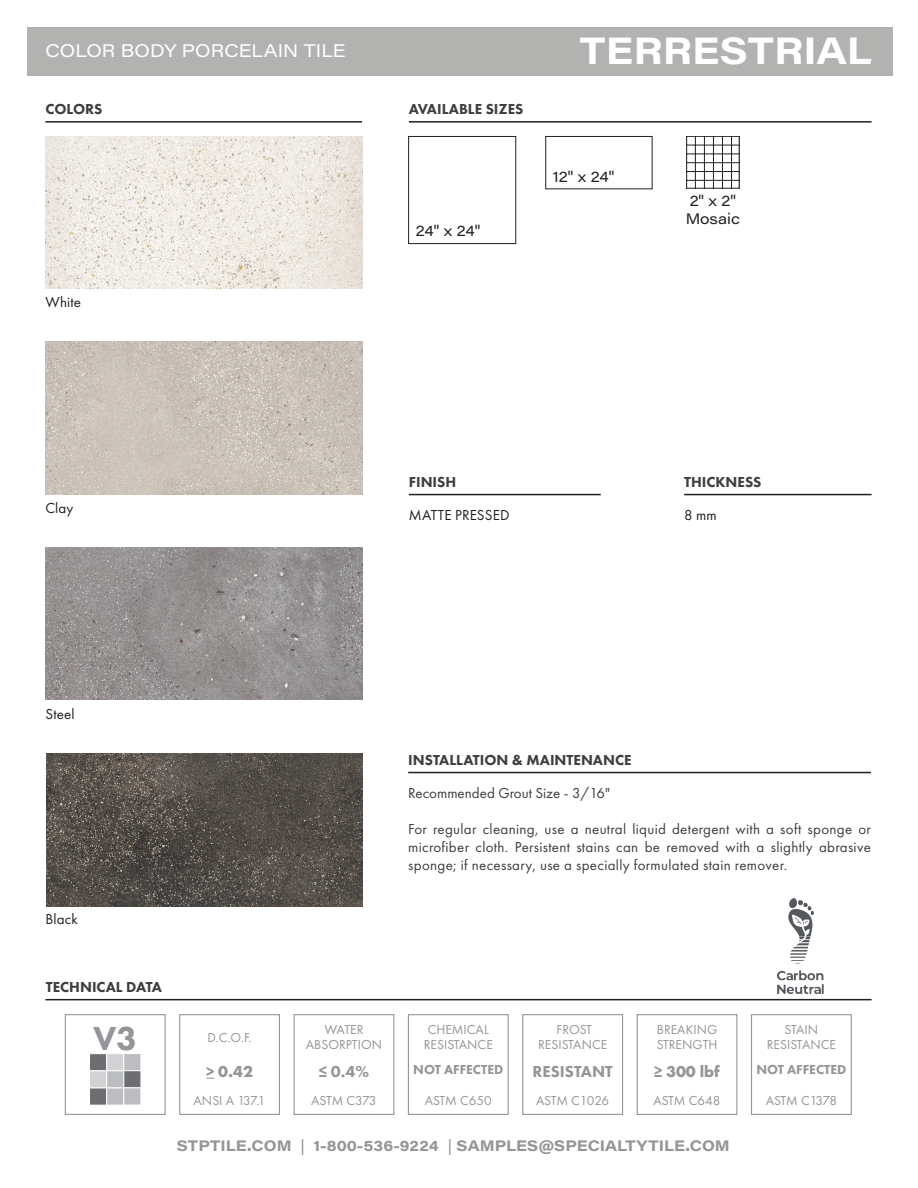
<style>
.page{position:relative;width:918px;height:1188px;background:#fff}
.page>*{position:absolute;margin:0;border:0;box-sizing:border-box;transform-origin:0 0}
.t1{font:700 37.5px "Acumin Pro Wide";letter-spacing:.005em;color:#fff}
.t2{font:800 34.5px "Futura PT";color:#939598}
.t3{font:18px "Acumin Pro Wide";letter-spacing:.005em;color:#fff}
.t4{font:800 16.5px "Futura PT";color:#939598}
.t5{font:700 16.5px "Futura PT";color:#939598}
.t6{font:15px/18px "Futura PT";letter-spacing:.02em;color:#3e3e3f;text-align:justify}
.t7{font:800 15px "Futura PT";color:#3e3e3f}
.t8{font:700 15px "Acumin Pro Wide";color:#939596}
.t9{font:15px "Futura PT";letter-spacing:.01em;color:#231f20}
.t10{font:15px "Futura PT";color:#3e3e3f}
.t11{font:15px "Acumin Pro Wide";color:#231f20}
.t12{font:13.5px "Futura PT";color:#939598}
.t13{font:800 13.5px "Futura PT";color:#939598}
.t14{font:13.5px "Futura PT";letter-spacing:-.04em;color:#939598}
.t15{font:13.5px "Futura PT";letter-spacing:-.025em;color:#939598}
.s1{font-weight:700}
.s2{font-weight:400}
</style>
<div class="page">
<hr style="left:45px;top:121px;width:317px;height:2px;background:#231f20">
<hr style="left:408px;top:772px;width:463px;height:1px;background:#231f20">
<hr style="left:684px;top:494px;width:188px;height:1px;background:#231f20">
<hr style="left:409px;top:494px;width:192px;height:1px;background:#231f20">
<div style="left:27px;top:27px;width:865px;height:49px;background:#b2b2b1"></div>
<img style="left:45px;top:136px;width:317px;height:153px">
<img style="left:45px;top:342px;width:317px;height:153px">
<img style="left:46px;top:754px;width:316px;height:152px">
<hr style="left:45px;top:999px;width:827px;height:1px;background:#231f20">
<div style="left:179px;top:1014px;width:101px;height:101px;border:1px solid #939598"></div>
<div style="left:294px;top:1014px;width:100px;height:101px;border:1px solid #939598"></div>
<div style="left:408px;top:1014px;width:101px;height:101px;border:1px solid #939598"></div>
<div style="left:522px;top:1014px;width:101px;height:101px;border:1px solid #939598"></div>
<div style="left:637px;top:1014px;width:100px;height:101px;border:1px solid #939598"></div>
<div style="left:751px;top:1014px;width:101px;height:101px;border:1px solid #939598"></div>
<div style="left:65px;top:1014px;width:101px;height:101px;border:1px solid #939598"></div>
<div style="left:89px;top:1053px;width:18px;height:18px;background:#6d6e71;border:1px solid #fff"></div>
<div style="left:106px;top:1053px;width:18px;height:18px;background:#d1d2d4;border:1px solid #fff"></div>
<div style="left:123px;top:1053px;width:18px;height:18px;background:#bcbdc0;border:1px solid #fff"></div>
<div style="left:89px;top:1070px;width:18px;height:18px;background:#d1d2d4;border:1px solid #fff"></div>
<div style="left:106px;top:1070px;width:18px;height:18px;background:#bcbdc0;border:1px solid #fff"></div>
<div style="left:123px;top:1070px;width:18px;height:18px;background:#6d6e71;border:1px solid #fff"></div>
<div style="left:89px;top:1088px;width:18px;height:18px;background:#6d6e71;border:1px solid #fff"></div>
<div style="left:106px;top:1088px;width:18px;height:18px;background:#bcbdc0;border:1px solid #fff"></div>
<div style="left:123px;top:1087px;width:18px;height:18px;background:#bcbdc0;border:1px solid #fff"></div>
<img style="left:45px;top:548px;width:317px;height:151px">
<hr style="left:409px;top:121px;width:463px;height:2px;background:#231f20">
<div style="left:408px;top:136px;width:108px;height:108px;border:1px solid #231f20"></div>
<div style="left:545px;top:136px;width:108px;height:53px;border:1px solid #231f20"></div>
<svg style="left:686px;top:136px;width:53px;height:52px"></svg>
<hr style="left:687px;top:180px;width:52px;height:1px;background:#231f20">
<hr style="left:687px;top:171px;width:52px;height:1px;background:#231f20">
<hr style="left:687px;top:162px;width:52px;height:1px;background:#231f20">
<hr style="left:687px;top:154px;width:52px;height:1px;background:#231f20">
<hr style="left:687px;top:145px;width:52px;height:1px;background:#231f20">
<hr style="left:731px;top:136px;width:1px;height:52px;background:#231f20">
<hr style="left:722px;top:136px;width:1px;height:52px;background:#231f20">
<hr style="left:713px;top:136px;width:1px;height:52px;background:#231f20">
<hr style="left:704px;top:136px;width:1px;height:52px;background:#231f20">
<hr style="left:695px;top:136px;width:1px;height:52px;background:#231f20">
<img style="left:777px;top:898px;width:47px;height:96px">
<p class="t3" style="left:45px;top:38px;width:302px">COLOR BODY PORCELAIN TILE</p>
<p class="t7" style="left:45px;top:100px;width:59px">COLORS</p>
<p class="t9" style="left:45px;top:293px;width:37px">White</p>
<p class="t7" style="left:409px;top:100px;width:116px">AVAILABLE SIZES</p>
<p class="t11" style="left:416px;top:220px;width:66px">24" x 24"</p>
<p class="t1" style="left:580px;top:24px;width:294px">TERRESTRIAL</p>
<p class="t11" style="left:553px;top:166px;width:63px">12" x 24"</p>
<p class="t11" style="left:690px;top:190px;width:48px">2" x 2"</p>
<p class="t11" style="left:686px;top:208px;width:56px">Mosaic</p>
<p class="t9" style="left:45px;top:499px;width:30px">Clay</p>
<p class="t7" style="left:409px;top:473px;width:49px">FINISH</p>
<p class="t9" style="left:409px;top:506px;width:102px">MATTE PRESSED</p>
<p class="t7" style="left:684px;top:473px;width:79px">THICKNESS</p>
<p class="t9" style="left:684px;top:506px;width:34px">8 mm</p>
<p class="t9" style="left:45px;top:705px;width:31px">Steel</p>
<p class="t9" style="left:45px;top:910px;width:34px">Black</p>
<p class="t7" style="left:46px;top:978px;width:118px">TECHNICAL DATA</p>
<p class="t2" style="left:93px;top:1017px;width:46px">V3</p>
<p class="t12" style="left:207px;top:1029px;width:46px">D.C.O.F.</p>
<p class="t5" style="left:206px;top:1060px;width:48px">&gt; 0.42</p>
<p class="t12" style="left:194px;top:1093px;width:73px">ANSI A 137.1</p>
<p class="t7" style="left:408px;top:751px;width:225px">INSTALLATION &amp; MAINTENANCE</p>
<p class="t10" style="left:408px;top:784px;width:203px">Recommended Grout Size - 3/16"</p>
<p class="t6" style="left:408px;top:820px;width:464px">For regular cleaning, use a neutral liquid detergent with a soft sponge or microfiber cloth. Persistent stains can be removed with a slightly abrasive sponge; if necessary, use a specially formulated stain remover.</p>
<p class="t12" style="left:324px;top:1022px;width:41px">WATER</p>
<p class="t12" style="left:306px;top:1037px;width:78px">ABSORPTION</p>
<p class="t4" style="left:319px;top:1061px;width:52px"><span class="s1">≤</span> 0.4%</p>
<p class="t15" style="left:311px;top:1093px;width:67px">ASTM C373</p>
<p class="t12" style="left:428px;top:1022px;width:63px">CHEMICAL</p>
<p class="t12" style="left:424px;top:1037px;width:71px">RESISTANCE</p>
<p class="t13" style="left:413px;top:1061px;width:92px">NOT AFFECTED</p>
<p class="t12" style="left:425px;top:1093px;width:68px">ASTM C650</p>
<p class="t12" style="left:556px;top:1022px;width:37px">FROST</p>
<p class="t12" style="left:538px;top:1037px;width:71px">RESISTANCE</p>
<p class="t4" style="left:533px;top:1061px;width:82px">RESISTANT</p>
<p class="t12" style="left:536px;top:1093px;width:75px">ASTM C1026</p>
<p class="t12" style="left:657px;top:1022px;width:62px">BREAKING</p>
<p class="t12" style="left:657px;top:1037px;width:62px">STRENGTH</p>
<p class="t5" style="left:654px;top:1060px;width:67px">≥ 300 lbf</p>
<p class="t12" style="left:654px;top:1093px;width:68px">ASTM C648</p>
<p class="t12" style="left:785px;top:1022px;width:35px">STAIN</p>
<p class="t12" style="left:767px;top:1037px;width:71px">RESISTANCE</p>
<p class="t13" style="left:756px;top:1061px;width:92px">NOT AFFECTED</p>
<p class="t14" style="left:766px;top:1093px;width:73px">ASTM C1378</p>
<p class="t8" style="left:177px;top:1135px;width:555px">STPTILE.COM <span class="s2">|</span> 1-800-536-9224 <span class="s2">|</span> SAMPLES@SPECIALTYTILE.COM</p>
</div>
